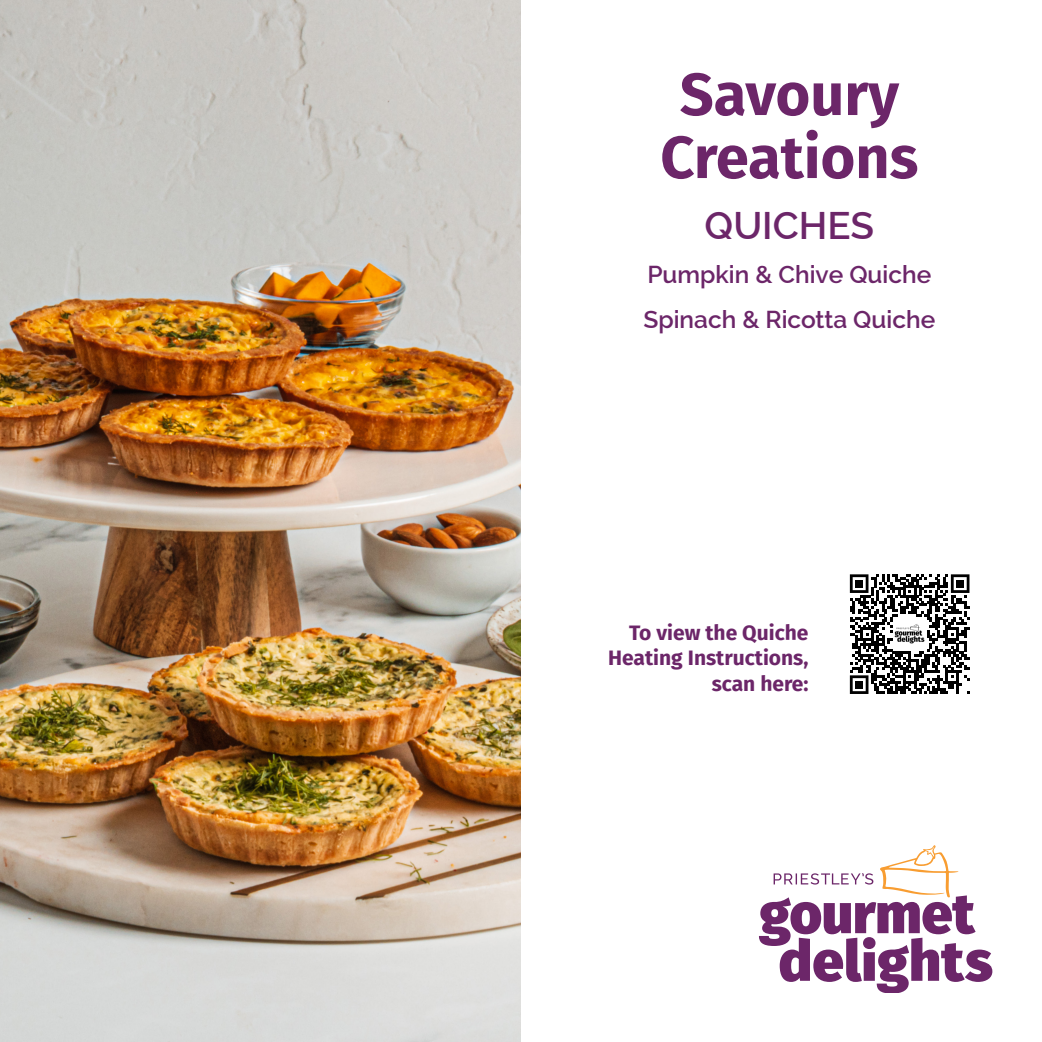
<style>
.page{position:relative;width:1042px;height:1042px;background:#fff}
.page>*{position:absolute;margin:0;border:0;box-sizing:border-box;transform-origin:0 0}
.t1{font:700 59.5px "Fira Sans";color:#6c2669}
.t2{font:600 38.5px "Raleway";color:#6c2669}
.t3{font:600 24.5px "Raleway";color:#6c2669}
.Normal_body{font:700 21px/25.2px "Fira Sans";color:#6c2669;text-align:right}
</style>
<div class="page">
<img style="left:0;top:0;width:521px;height:1042px">
<svg style="left:850px;top:574px;width:119px;height:120px"></svg>
<div style="left:855px;top:580px;width:8px;height:7px;background:#000"></div>
<div style="left:956px;top:580px;width:8px;height:7px;background:#000"></div>
<div style="left:855px;top:681px;width:8px;height:7px;background:#000"></div>
<img style="left:892px;top:617px;width:35px;height:34px">
<svg style="left:759px;top:845px;width:233px;height:147px"></svg>
<p class="t1" style="left:680px;top:44px;width:221px">Savoury</p>
<p class="t1" style="left:660px;top:107px;width:259px">Creations</p>
<p class="t2" style="left:704px;top:203px;width:171px">QUICHES</p>
<p class="t3" style="left:647px;top:261px;width:285px">Pumpkin &amp; Chive Quiche</p>
<p class="t3" style="left:643px;top:305px;width:293px">Spinach &amp; Ricotta Quiche</p>
<p class="Normal_body" style="left:608px;top:619px;width:202px">To view the Quiche<br>Heating Instructions, scan here:</p>
</div>
